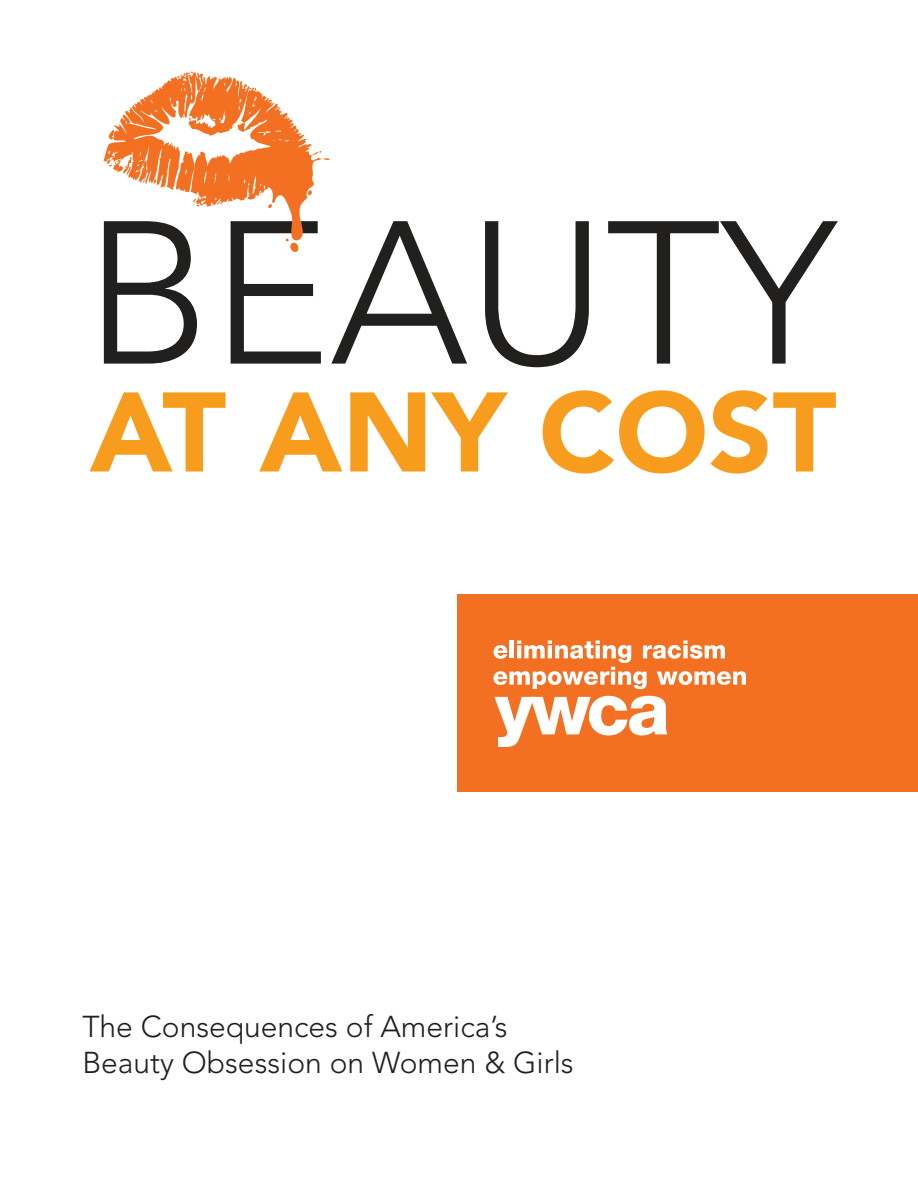
<style>
.page{position:relative;width:918px;height:1188px;background:#fff}
.page>*{position:absolute;margin:0;border:0;box-sizing:border-box;transform-origin:0 0}
.t1{font:300 201.15px "Avenir";color:#221f1f}
.t2{font:900 111.75px "Avenir";color:#f89c1d}
.t3{font:300 30px/36px "Avenir";color:#221f1f}
</style>
<div class="page">
<div style="left:458px;top:594px;width:460px;height:198px;background:#f37022"></div>
<svg style="left:494px;top:640px;width:252px;height:49px"></svg>
<svg style="left:494px;top:696px;width:173px;height:51px"></svg>
<svg style="left:104px;top:71px;width:226px;height:181px"></svg>
<h1 class="t1" style="left:84px;top:205px;width:754px">BEAUTY</h1>
<h2 class="t2" style="left:90px;top:383px;width:748px">AT ANY COST</h2>
<p class="t3" style="left:82px;top:1011px;width:493px">The Consequences of America’s<br>Beauty Obsession on Women &amp; Girls</p>
</div>
